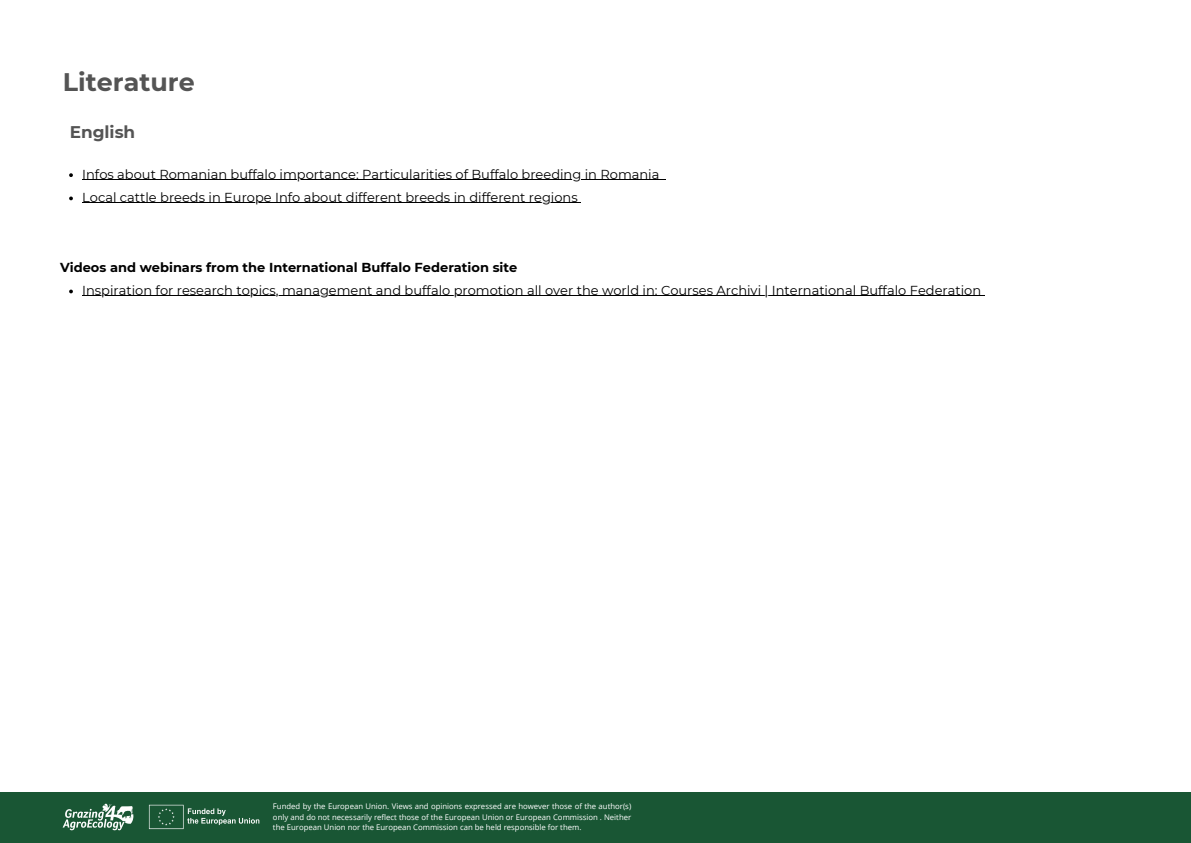
<style>
.page{position:relative;width:1191px;height:843px;background:#fff}
.page>*{position:absolute;margin:0;border:0;box-sizing:border-box;transform-origin:0 0}
.t1{font:700 25.4px "Montserrat";color:#545454}
.t2{font:700 16.9px "Montserrat";color:#545454}
.t3{font:13px "Montserrat";color:#000}
.t4{font:700 13px "Montserrat";color:#000}
.t5{font:7.8px/10.3px "Open Sans";color:#fff;text-align:justify}
</style>
<div class="page">
<div style="left:0;top:791px;width:1190px;height:51px;background:#195634"></div>
<img style="left:148px;top:804px;width:112px;height:25px">
<img style="left:62px;top:803px;width:72px;height:28px">
<svg style="left:69px;top:173px;width:4px;height:4px"></svg>
<hr style="left:82px;top:179px;width:280px;height:1px;background:#000">
<hr style="left:362px;top:179px;width:297px;height:1px;background:#000">
<svg style="left:69px;top:196px;width:4px;height:4px"></svg>
<hr style="left:82px;top:202px;width:495px;height:1px;background:#000">
<svg style="left:69px;top:289px;width:4px;height:4px"></svg>
<hr style="left:82px;top:295px;width:579px;height:1px;background:#000">
<hr style="left:661px;top:295px;width:320px;height:1px;background:#000">
<h1 class="t1" style="left:63px;top:66px;width:133px">Literature</h1>
<h2 class="t2" style="left:70px;top:122px;width:67px">English</h2>
<p class="t3" style="left:82px;top:166px;width:578px">Infos about Romanian buffalo importance: Particularities of Buffalo breeding in Romania</p>
<h3 class="t3" style="left:82px;top:189px;width:497px">Local cattle breeds in Europe Info about different breeds in different regions</h3>
<p class="t4" style="left:60px;top:259px;width:458px">Videos and webinars from the International Buffalo Federation site</p>
<p class="t3" style="left:82px;top:282px;width:900px">Inspiration for research topics, management and buffalo promotion all over the world in: Courses Archivi | International Buffalo Federation</p>
<p class="t5" style="left:273px;top:800px;width:360px">Funded by the European Union. Views and opinions expressed are however those of the author(s) only and do not necessarily reflect those of the European Union or European Commission . Neither the European Union nor the European Commission can be held responsible for them.</p>
</div>
